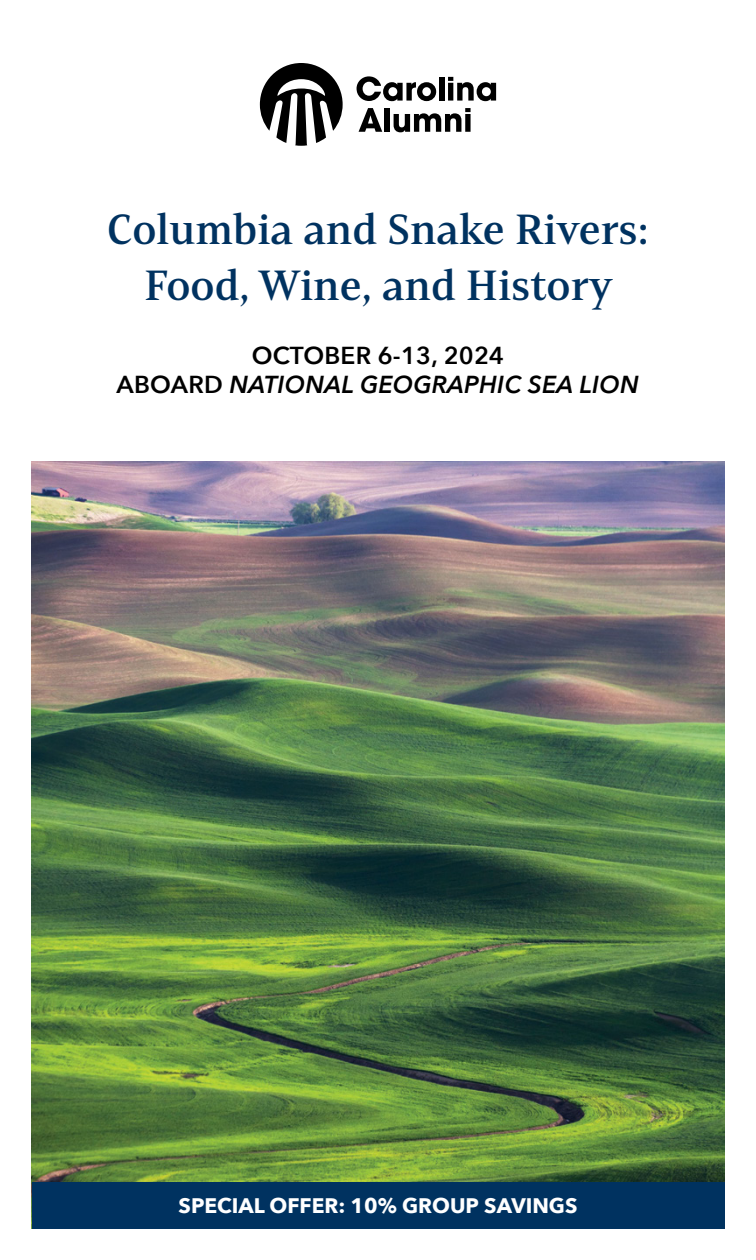
<style>
.page{position:relative;width:756px;height:1260px;background:#fff}
.page>*{position:absolute;margin:0;border:0;box-sizing:border-box;transform-origin:0 0}
.t1{font:42px/56px "Mandrelex Nor Dem";color:#003260;text-align:center}
.t2{font:italic 600 24.5px/29.4px "Avenir Next";letter-spacing:.01em;color:#000;text-align:center}
.t3{font:700 21px "Avenir Next";color:#fff}
.s1{font-style:normal}
</style>
<div class="page">
<svg style="left:260px;top:63px;width:83px;height:83px"></svg>
<svg style="left:357px;top:76px;width:79px;height:25px"></svg>
<div style="left:439px;top:77px;width:5px;height:24px;background:#000"></div>
<svg style="left:448px;top:77px;width:48px;height:24px"></svg>
<svg style="left:359px;top:108px;width:23px;height:24px"></svg>
<div style="left:384px;top:108px;width:6px;height:24px;background:#000"></div>
<svg style="left:394px;top:108px;width:77px;height:24px"></svg>
<img style="left:32px;top:461px;width:692px;height:721px">
<div style="left:32px;top:1182px;width:692px;height:46px;background:#003260"></div>
<h1 class="t1" style="left:107px;top:202px;width:543px">Columbia and Snake Rivers:<br>Food, Wine, and History</h1>
<p class="t2" style="left:117px;top:340px;width:524px"><span class="s1">OCTOBER 6-13, 2024<br>ABOARD</span> NATIONAL GEOGRAPHIC SEA LION</p>
<p class="t3" style="left:179px;top:1187px;width:400px">SPECIAL OFFER: 10% GROUP SAVINGS</p>
</div>
